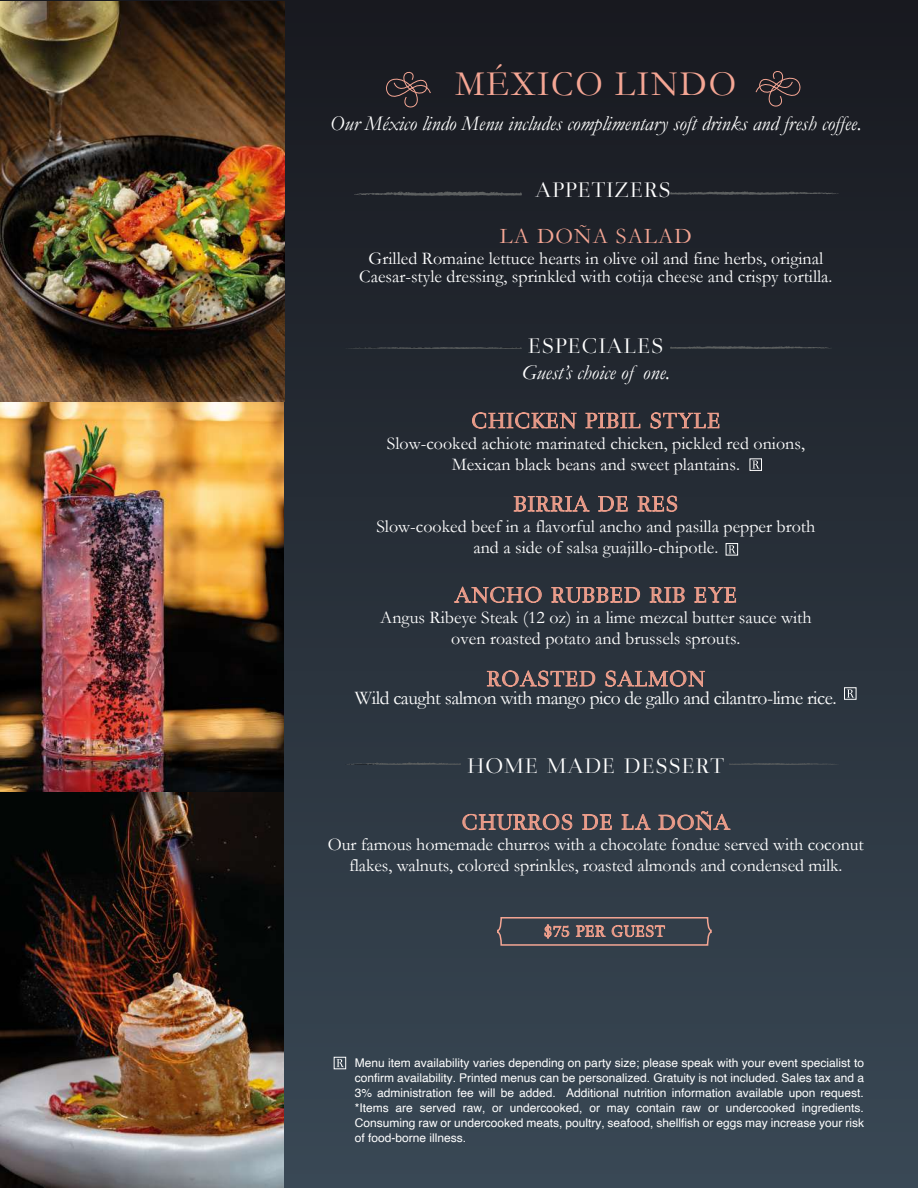
<style>
.page{position:relative;width:918px;height:1188px;background:#fff}
.page>*{position:absolute;margin:0;border:0;box-sizing:border-box;transform-origin:0 0}
.t1{font:36px "Garamond";letter-spacing:.05em;color:#f5a694}
.t2{font:22.5px "Medio";letter-spacing:.05em;color:#ed9e8d}
.t3{font:22.5px "Medio";letter-spacing:.05em;color:#fff}
.t4{font:22.5px "Garamond";letter-spacing:.05em;color:#f5a694}
.t5{font:italic 21px "Garamond";color:#fff}
.t6{font:19.5px "Garamond";letter-spacing:-.025em;color:#fff}
.t7{font:18px/21px "Garamond";color:#fff;text-align:center}
.t8{font:16.2px "Medio";letter-spacing:.05em;color:#ed9e8d}
.t9{font:12px/15px "Helvetica";color:#fff;text-align:justify}
.s1{font-family:"Garamond"}
</style>
<div class="page">
<div style="left:0;top:0;width:918px;height:1188px;background:linear-gradient(to bottom,#18191f,#394855)"></div>
<img style="left:671px;top:192px;width:167px;height:3px">
<img style="left:355px;top:192px;width:166px;height:3px">
<img style="left:671px;top:346px;width:160px;height:2px">
<img style="left:346px;top:347px;width:175px;height:2px">
<svg style="left:472px;top:413px;width:104px;height:16px;background:#634e4e"></svg>
<svg style="left:586px;top:413px;width:54px;height:15px"></svg>
<svg style="left:651px;top:413px;width:68px;height:15px"></svg>
<svg style="left:514px;top:494px;width:76px;height:17px"></svg>
<svg style="left:598px;top:496px;width:29px;height:15px"></svg>
<svg style="left:637px;top:496px;width:40px;height:16px"></svg>
<svg style="left:454px;top:585px;width:88px;height:19px;background:#5b4c4e"></svg>
<svg style="left:551px;top:587px;width:89px;height:16px"></svg>
<svg style="left:650px;top:587px;width:35px;height:16px"></svg>
<svg style="left:694px;top:587px;width:42px;height:16px"></svg>
<svg style="left:487px;top:669px;width:108px;height:18px;background:#625253"></svg>
<svg style="left:606px;top:669px;width:99px;height:18px;background:#615153"></svg>
<img style="left:730px;top:763px;width:108px;height:1px">
<img style="left:346px;top:763px;width:115px;height:2px">
<svg style="left:463px;top:814px;width:109px;height:16px;background:#705b5c"></svg>
<svg style="left:582px;top:814px;width:30px;height:16px"></svg>
<svg style="left:622px;top:814px;width:29px;height:16px"></svg>
<svg style="left:658px;top:792px;width:72px;height:65px;background:#3d4149"></svg>
<img style="left:0;top:401px;width:284px;height:787px">
<img style="left:0;top:1px;width:284px;height:400px">
<svg style="left:752px;top:461px;width:8px;height:8px"></svg>
<div style="left:750px;top:458px;width:12px;height:13px;border:1px solid #fff"></div>
<svg style="left:728px;top:545px;width:8px;height:8px"></svg>
<div style="left:726px;top:543px;width:12px;height:12px;border:1px solid #fff"></div>
<svg style="left:847px;top:689px;width:7px;height:9px"></svg>
<div style="left:844px;top:687px;width:12px;height:13px;border:1px solid #fff"></div>
<svg style="left:337px;top:1059px;width:7px;height:8px"></svg>
<div style="left:334px;top:1057px;width:12px;height:12px;border:1px solid #fff"></div>
<svg style="left:496px;top:916px;width:216px;height:30px;background:#585157"></svg>
<svg style="left:755px;top:67px;width:45px;height:45px;background:#302a2e"></svg>
<svg style="left:386px;top:68px;width:45px;height:44px;background:#312b2f"></svg>
<h1 class="t1" style="left:455px;top:62px;width:283px">MÉXICO LINDO</h1>
<p class="t5" style="left:330px;top:111px;width:533px">Our México lindo Menu includes complimentary soft drinks and fresh coffee.</p>
<p class="t3" style="left:535px;top:181px;width:137px">APPETIZERS</p>
<p class="t4" style="left:500px;top:222px;width:193px">LA DOÑA SALAD</p>
<p class="t7" style="left:359px;top:249px;width:475px;line-height:18px">Grilled Romaine lettuce hearts in olive oil and fine herbs, original<br>Caesar-style dressing, sprinkled with cotija cheese and crispy tortilla.</p>
<p class="t3" style="left:528px;top:336px;width:137px">ESPECIALES</p>
<p class="t5" style="left:522px;top:360px;width:150px">Guest’s choice of one.</p>
<p class="t2" style="left:471px;top:411px;width:250px">CHICKEN PIBIL STYLE</p>
<p class="t7" style="left:387px;top:432px;width:420px">Slow-cooked achiote marinated chicken, pickled red onions,<br>Mexican black beans and sweet plantains.</p>
<p class="t2" style="left:514px;top:495px;width:166px">BIRRIA DE RES</p>
<p class="t7" style="left:376px;top:516px;width:441px">Slow-cooked beef in a flavorful ancho and pasilla pepper broth and a side of salsa guajillo-chipotle.</p>
<p class="t2" style="left:455px;top:586px;width:284px">ANCHO RUBBED RIB EYE</p>
<p class="t7" style="left:380px;top:607px;width:433px">Angus Ribeye Steak (12 oz) in a lime mezcal butter sauce with oven roasted potato and brussels sprouts.</p>
<p class="t2" style="left:487px;top:670px;width:219px">ROASTED SALMON</p>
<p class="t6" style="left:355px;top:686px;width:483px">Wild caught salmon with mango pico de gallo and cilantro-lime rice.</p>
<p class="t3" style="left:468px;top:757px;width:258px">HOME MADE DESSERT</p>
<p class="t2" style="left:462px;top:813px;width:270px">CHURROS DE L<span class="s1">A DOÑ</span>A</p>
<p class="t7" style="left:328px;top:834px;width:538px">Our famous homemade churros with a chocolate fondue served with coconut flakes, walnuts, colored sprinkles, roasted almonds and condensed milk.</p>
<p class="t8" style="left:544px;top:925px;width:122px">$75 PER GUEST</p>
<p class="t9" style="left:355px;top:1055px;width:511px">Menu item availability varies depending on party size; please speak with your event specialist to confirm availability. Printed menus can be personalized. Gratuity is not included. Sales tax and a 3% administration fee will be added. Additional nutrition information available upon request. *Items are served raw, or undercooked, or may contain raw or undercooked ingredients.<br>Consuming raw or undercooked meats, poultry, seafood, shellfish or eggs may increase your risk of food-borne illness.</p>
</div>
